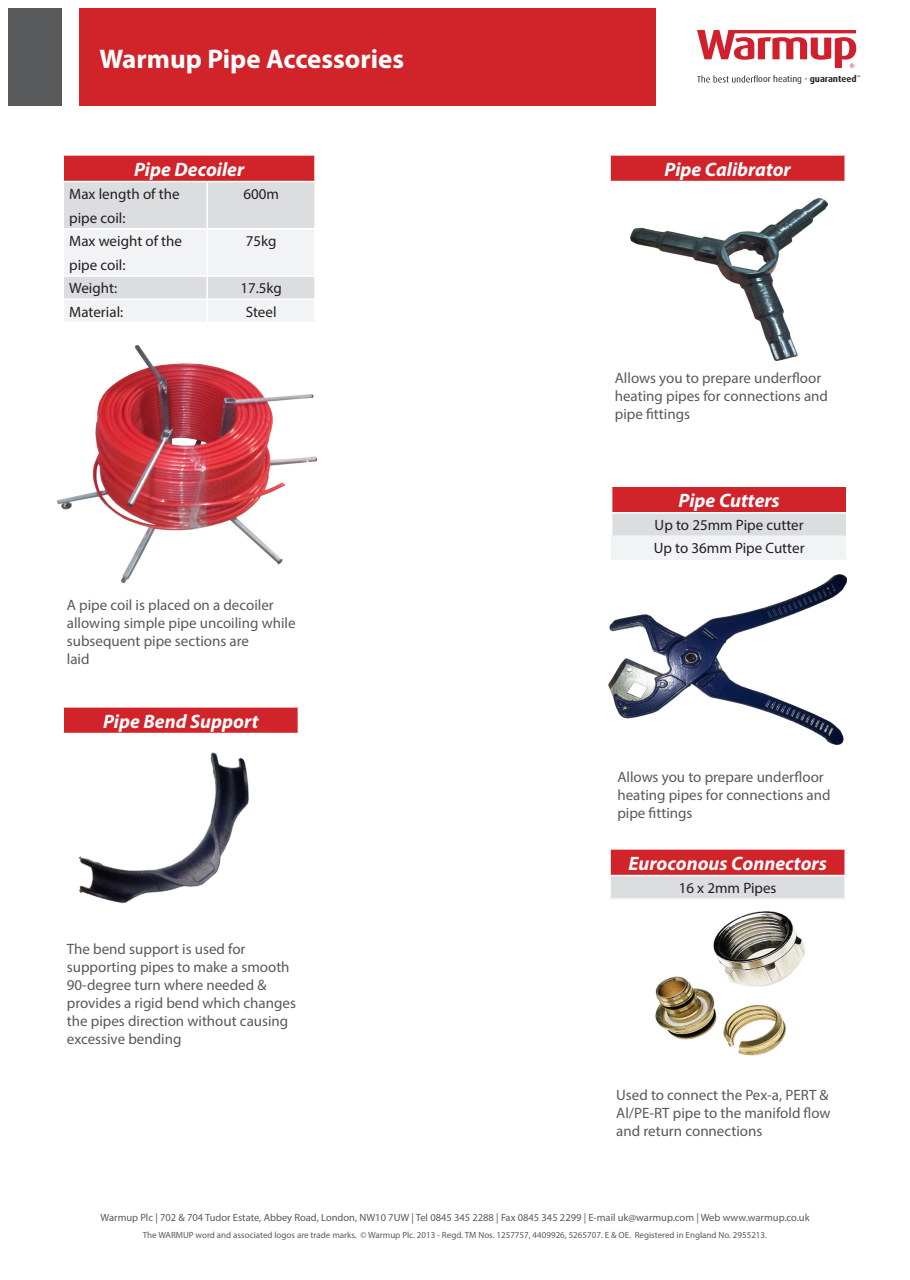
<style>
.page{position:relative;width:910px;height:1280px;background:#fff}
.page>*{position:absolute;margin:0;border:0;box-sizing:border-box;transform-origin:0 0}
.t1{font:700 27px "Myriad Pro";color:#fff}
.t2{font:italic 700 19.5px "Myriad Pro";color:#fff}
.t3{font:15px/18px "Myriad Pro";color:#58595b}
.t4{font:15px/24px "Myriad Pro";color:#231f20}
.t5{font:10.5px "Myriad Pro";color:#58595b}
.t6{font:9px "Myriad Pro";color:#58595b}
.t7{font:9px "Dax";color:#231f20}
.s1{font-weight:700}
</style>
<div class="page">
<svg style="left:63px;top:156px;width:252px;height:166px"></svg>
<hr style="left:314px;top:300px;width:2px;height:22px;background:#fff">
<div style="left:612px;top:486px;width:235px;height:27px;background:#d1232a"></div>
<div style="left:612px;top:513px;width:235px;height:23px;background:#dcdddf"></div>
<div style="left:612px;top:536px;width:235px;height:23px;background:#f2f3f4"></div>
<hr style="left:611px;top:485px;width:236px;height:2px;background:#fff">
<hr style="left:611px;top:512px;width:236px;height:2px;background:#fff">
<svg style="left:846px;top:487px;width:1px;height:71px"></svg>
<hr style="left:611px;top:535px;width:235px;height:2px;background:#f2f3f4">
<svg style="left:611px;top:537px;width:1px;height:22px"></svg>
<hr style="left:611px;top:559px;width:236px;height:1px;background:#f2f3f4">
<div style="left:610px;top:849px;width:235px;height:26px;background:#d1232a"></div>
<div style="left:610px;top:875px;width:235px;height:24px;background:#dcdddf"></div>
<hr style="left:609px;top:848px;width:237px;height:2px;background:#fff">
<hr style="left:609px;top:850px;width:2px;height:25px;background:#fff">
<hr style="left:844px;top:850px;width:2px;height:25px;background:#fff">
<hr style="left:609px;top:875px;width:237px;height:1px;background:#fff">
<hr style="left:609px;top:876px;width:2px;height:22px;background:#fff">
<hr style="left:844px;top:876px;width:2px;height:22px;background:#fff">
<hr style="left:609px;top:898px;width:237px;height:1px;background:#f2f3f4">
<div style="left:610px;top:155px;width:235px;height:27px;background:#d1232a"></div>
<hr style="left:609px;top:154px;width:237px;height:2px;background:#fff">
<hr style="left:609px;top:156px;width:2px;height:25px;background:#fff">
<hr style="left:844px;top:156px;width:2px;height:25px;background:#fff">
<hr style="left:609px;top:181px;width:237px;height:1px;background:#fff">
<div style="left:63px;top:707px;width:235px;height:26px;background:#d1232a"></div>
<hr style="left:63px;top:706px;width:236px;height:2px;background:#fff">
<svg style="left:63px;top:708px;width:1px;height:25px"></svg>
<img style="left:58px;top:345px;width:258px;height:238px">
<img style="left:631px;top:199px;width:196px;height:161px">
<img style="left:78px;top:752px;width:171px;height:152px">
<img style="left:608px;top:575px;width:238px;height:169px">
<div style="left:9px;top:9px;width:892px;height:97px;background:#d1232a"></div>
<div style="left:9px;top:9px;width:54px;height:97px;background:#58595b"></div>
<div style="left:63px;top:9px;width:16px;height:97px;background:#fff"></div>
<img style="left:655px;top:911px;width:151px;height:145px">
<div style="left:656px;top:9px;width:245px;height:100px;background:#fff"></div>
<svg style="left:697px;top:30px;width:159px;height:38px"></svg>
<svg style="left:697px;top:75px;width:60px;height:8px"></svg>
<p class="t1" style="left:99px;top:41px;width:306px">Warmup Pipe Accessories</p>
<p class="t2" style="left:134px;top:156px;width:112px">Pipe Decoiler</p>
<p class="t4" style="left:69px;top:182px;width:112px">Max length of the pipe coil:</p>
<p class="t4" style="left:243px;top:182px;width:37px">600m</p>
<p class="t4" style="left:69px;top:229px;width:114px">Max weight of the pipe coil:</p>
<p class="t4" style="left:246px;top:229px;width:32px">75kg</p>
<p class="t4" style="left:69px;top:276px;width:49px">Weight:</p>
<p class="t4" style="left:240px;top:276px;width:43px">17.5kg</p>
<p class="t4" style="left:69px;top:299px;width:56px">Material:</p>
<p class="t4" style="left:246px;top:299px;width:32px">Steel</p>
<p class="t3" style="left:67px;top:596px;width:230px">A pipe coil is placed on a decoiler allowing simple pipe uncoiling while subsequent pipe sections are</p>
<p class="t3" style="left:67px;top:650px;width:24px">laid</p>
<p class="t2" style="left:103px;top:708px;width:157px">Pipe Bend Support</p>
<p class="t3" style="left:67px;top:940px;width:231px">The bend support is used for supporting pipes to make a smooth<br>90-degree turn where needed &amp; provides a rigid bend which changes the pipes direction without causing excessive bending</p>
<p class="t7" style="left:758px;top:74px;width:104px">oor heating - <span class="s1">guaranteed</span><sup>™</sup></p>
<p class="t2" style="left:664px;top:156px;width:128px">Pipe Calibrator</p>
<p class="t3" style="left:615px;top:368px;width:215px">Allows you to prepare underfloor heating pipes for connections and pipe fittings</p>
<p class="t2" style="left:679px;top:488px;width:103px">Pipe Cutters</p>
<p class="t4" style="left:655px;top:513px;width:151px">Up to 25mm Pipe cutter</p>
<p class="t4" style="left:654px;top:536px;width:152px">Up to 36mm Pipe Cutter</p>
<p class="t3" style="left:617px;top:768px;width:215px">Allows you to prepare underfloor heating pipes for connections and pipe fittings</p>
<p class="t2" style="left:628px;top:850px;width:200px">Euroconous Connectors</p>
<p class="t4" style="left:679px;top:875px;width:99px">16 x 2mm Pipes</p>
<p class="t3" style="left:616px;top:1086px;width:216px">Used to connect the Pex-a, PERT &amp;<br>Al/PE-RT pipe to the manifold flow and return connections</p>
<p class="t5" style="left:101px;top:1210px;width:710px">Warmup Plc | 702 &amp; 704 Tudor Estate, Abbey Road, London, NW10 7UW | Tel 0845 345 2288 | Fax 0845 345 2299 | E-mail uk@warmup.com | Web www.warmup.co.uk</p>
<p class="t6" style="left:143px;top:1229px;width:626px">The WARMUP word and associated logos are trade marks. © Warmup Plc. 2013 - Regd. TM Nos. 1257757, 4409926, 5265707. E &amp; OE. Registered in England No. 2955213.</p>
</div>
